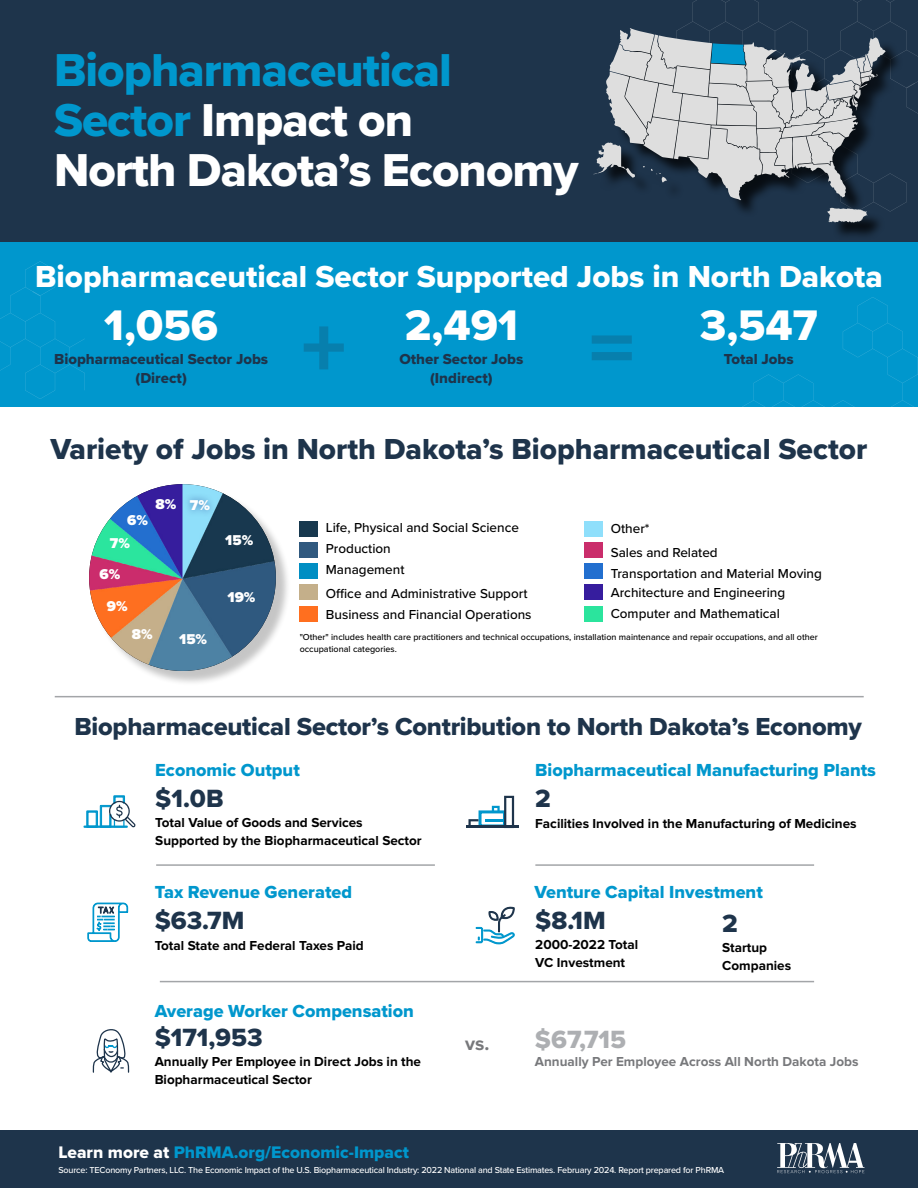
<style>
.page{position:relative;width:918px;height:1188px;background:#fff}
.page>*{position:absolute;margin:0;border:0;box-sizing:border-box;transform-origin:0 0}
.t1{font:47.85px/50.1px "Proxima Nova Extrabld";letter-spacing:-.02em;color:#fff}
.t2{font:44.4px "Proxima Nova Extrabld";color:#fff}
.t3{font:31.5px "Proxima Nova Extrabld";color:#fff}
.t4{font:30px "Proxima Nova Extrabld";color:#1e344b}
.t5{font:25.8px "Proxima Nova Extrabld";color:#1e344b}
.t6{font:25.8px "Proxima Nova Extrabld";color:#adafb2}
.t7{font:25.5px "Proxima Nova Extrabld";letter-spacing:-.01em;color:#1e344b}
.t8{font:700 19.5px "Proxima Nova";color:#77787b}
.t9{font:18.15px "Proxima Nova Extrabld";color:#0097cd}
.t10{font:17.4px "Proxima Nova Extrabld";color:#0097cd}
.t11{font:15px/18.9px "Proxima Nova Extrabld";color:#1e344b;text-align:center}
.t12{font:900 14.7px "Proxima Nova";color:#fff}
.t13{font:700 13.5px/18.1px "Proxima Nova";color:#000}
.t14{font:500 13.5px/21px "Proxima Nova";color:#000}
.t15{font:700 13.5px "Proxima Nova";color:#77787b}
.t16{font:500 9px "Proxima Nova";letter-spacing:-.02em;color:#fff}
.t17{font:500 9px/12px "Proxima Nova";color:#000}
.s1{color:#0097cd}
.s2{font-size:89.4px;color:#1e344b}
.s3{color:#fff}
</style>
<div class="page">
<div style="left:585px;top:585px;width:18px;height:15px;background:#361d9e"></div>
<div style="left:585px;top:542px;width:18px;height:16px;background:#ca2d6b"></div>
<div style="left:0;top:0;width:918px;height:242px;background:#1e344b"></div>
<svg style="left:681px;top:0;width:237px;height:204px"></svg>
<div style="left:0;top:242px;width:918px;height:165px;background:#0097cd"></div>
<svg style="left:0;top:261px;width:85px;height:138px"></svg>
<svg style="left:742px;top:297px;width:176px;height:110px"></svg>
<div style="left:0;top:1131px;width:918px;height:57px;background:#1e344b"></div>
<svg style="left:777px;top:1143px;width:87px;height:30px"></svg>
<div style="left:300px;top:607px;width:18px;height:15px;background:#ff6f1f"></div>
<div style="left:300px;top:584px;width:18px;height:16px;background:#c4af8a"></div>
<div style="left:300px;top:563px;width:18px;height:16px;background:#008ec3"></div>
<div style="left:300px;top:542px;width:18px;height:16px;background:#30597f"></div>
<div style="left:300px;top:521px;width:18px;height:16px;background:#17384e"></div>
<div style="left:585px;top:607px;width:18px;height:15px;background:#2be49d"></div>
<div style="left:585px;top:563px;width:18px;height:16px;background:#226fcf"></div>
<div style="left:585px;top:521px;width:18px;height:16px;background:#8fdffb"></div>
<hr style="left:55px;top:696px;width:809px;height:1px;background:#a3a5a8">
<div style="left:91px;top:486px;width:200px;height:200px;background:#000;opacity:.23"></div>
<img style="left:89px;top:484px;width:187px;height:187px;border-radius:93px">
<div style="left:183px;top:492px;width:34px;height:25px;background:#25408f;opacity:.57"></div>
<div style="left:479px;top:810px;width:27px;height:17px;border:3px solid #0097cd"></div>
<hr style="left:156px;top:864px;width:279px;height:2px;background:#a3a5a8">
<div style="left:84px;top:826px;width:43px;height:1px;border:1px solid #0097cd"></div>
<svg style="left:86px;top:795px;width:50px;height:33px"></svg>
<svg style="left:468px;top:819px;width:11px;height:7px"></svg>
<hr style="left:466px;top:826px;width:53px;height:2px;background:#1e344b">
<svg style="left:487px;top:796px;width:27px;height:30px"></svg>
<hr style="left:535px;top:864px;width:279px;height:2px;background:#a3a5a8">
<svg style="left:87px;top:902px;width:41px;height:40px"></svg>
<svg style="left:476px;top:906px;width:39px;height:38px"></svg>
<hr style="left:485px;top:819px;width:19px;height:3px;background:#0097cd">
<hr style="left:160px;top:981px;width:654px;height:1px;background:#a3a5a8">
<svg style="left:92px;top:1029px;width:38px;height:44px"></svg>
<div style="left:598px;top:31px;width:305px;height:210px;background:#000;opacity:.75"></div>
<svg style="left:827px;top:208px;width:41px;height:15px"></svg>
<svg style="left:593px;top:28px;width:293px;height:172px"></svg>
<h1 class="t1" style="left:54px;top:44px;width:526px"><span class="s1">Biopharmaceutical<br>Sector</span> Impact on<br>North Dakota’s Economy</h1>
<h3 class="t3" style="left:35px;top:253px;width:849px">Biopharmaceutical Sector Supported Jobs in North Dakota</h3>
<h2 class="t2" style="left:104px;top:292px;width:116px">1,056</h2>
<p class="t11" style="left:54px;top:350px;width:215px">Biopharmaceutical Sector Jobs (Direct)</p>
<h2 class="t2" style="left:301px;top:292px;width:218px"><span class="s2">+</span> 2,491</h2>
<h2 class="t2" style="left:589px;top:292px;width:230px"><span class="s2">=</span> 3,547</h2>
<p class="t11" style="left:399px;top:350px;width:125px">Other Sector Jobs (Indirect)</p>
<p class="t11" style="left:724px;top:350px;width:71px">Total Jobs</p>
<h3 class="t4" style="left:51px;top:427px;width:818px">Variety of Jobs in North Dakota’s Biopharmaceutical Sector</h3>
<p class="t12" style="left:156px;top:493px;width:22px">8%</p>
<p class="t12" style="left:127px;top:509px;width:22px">6%</p>
<p class="t12" style="left:110px;top:532px;width:22px">7%</p>
<p class="t12" style="left:100px;top:564px;width:22px">6%</p>
<p class="t12" style="left:107px;top:595px;width:22px">9%</p>
<p class="t12" style="left:190px;top:494px;width:22px">7%</p>
<p class="t12" style="left:132px;top:624px;width:22px">8%</p>
<p class="t12" style="left:179px;top:629px;width:29px">15%</p>
<p class="t12" style="left:225px;top:529px;width:29px">15%</p>
<p class="t12" style="left:228px;top:586px;width:29px">19%</p>
<p class="t14" style="left:326px;top:516px;width:195px">Life, Physical and Social Science<br>Production<br>Management</p>
<p class="t14" style="left:326px;top:582px;width:207px">Office and Administrative Support<br>Business and Financial Operations</p>
<p class="t14" style="left:611px;top:516px;width:108px;line-height:24px">Other*<br>Sales and Related</p>
<p class="t14" style="left:611px;top:563px;width:213px;line-height:19.5px">Transportation and Material Moving<br>Architecture and Engineering</p>
<p class="t14" style="left:611px;top:603px;width:171px">Computer and Mathematical</p>
<p class="t17" style="left:300px;top:631px;width:520px">"Other" includes health care practitioners and technical occupations, installation maintenance and repair occupations, and all other occupational categories.</p>
<h3 class="t7" style="left:75px;top:708px;width:789px">Biopharmaceutical Sector’s Contribution to North Dakota’s Economy</h3>
<h3 class="t9" style="left:155px;top:756px;width:146px">Economic Output</h3>
<h3 class="t5" style="left:155px;top:779px;width:70px">$1.0B</h3>
<p class="t13" style="left:155px;top:814px;width:268px">Total Value of Goods and Services<br>Supported by the Biopharmaceutical Sector</p>
<h3 class="t9" style="left:155px;top:878px;width:199px">Tax Revenue Generated</h3>
<h3 class="t5" style="left:155px;top:901px;width:91px">$63.7M</h3>
<p class="t13" style="left:155px;top:936px;width:211px">Total State and Federal Taxes Paid</p>
<h3 class="t9" style="left:155px;top:997px;width:261px">Average Worker Compensation</h3>
<h3 class="t5" style="left:155px;top:1018px;width:110px">$171,953</h3>
<p class="t13" style="left:155px;top:1053px;width:268px">Annually Per Employee in Direct Jobs in the<br>Biopharmaceutical Sector</p>
<p class="t10" style="left:58px;top:1139px;width:352px"><span class="s3">Learn more at</span> PhRMA.org/Economic-Impact</p>
<h3 class="t8" style="left:465px;top:1032px;width:26px">vs.</h3>
<h3 class="t9" style="left:535px;top:756px;width:342px">Biopharmaceutical Manufacturing Plants</h3>
<h3 class="t5" style="left:535px;top:779px;width:17px">2</h3>
<p class="t13" style="left:535px;top:814px;width:323px">Facilities Involved in the Manufacturing of Medicines</p>
<h3 class="t9" style="left:535px;top:878px;width:230px">Venture Capital Investment</h3>
<h3 class="t5" style="left:535px;top:901px;width:72px">$8.1M</h3>
<p class="t13" style="left:535px;top:936px;width:104px">2000-2022 Total<br>VC Investment</p>
<h3 class="t5" style="left:722px;top:904px;width:17px">2</h3>
<p class="t13" style="left:722px;top:939px;width:70px">Startup<br>Companies</p>
<h3 class="t6" style="left:535px;top:1020px;width:93px">$67,715</h3>
<p class="t15" style="left:535px;top:1053px;width:325px">Annually Per Employee Across All North Dakota Jobs</p>
<p class="t16" style="left:58px;top:1163px;width:667px">Source: TEConomy Partners, LLC. The Economic Impact of the U.S. Biopharmaceutical Industry: 2022 National and State Estimates. February 2024. Report prepared for PhRMA</p>
</div>
